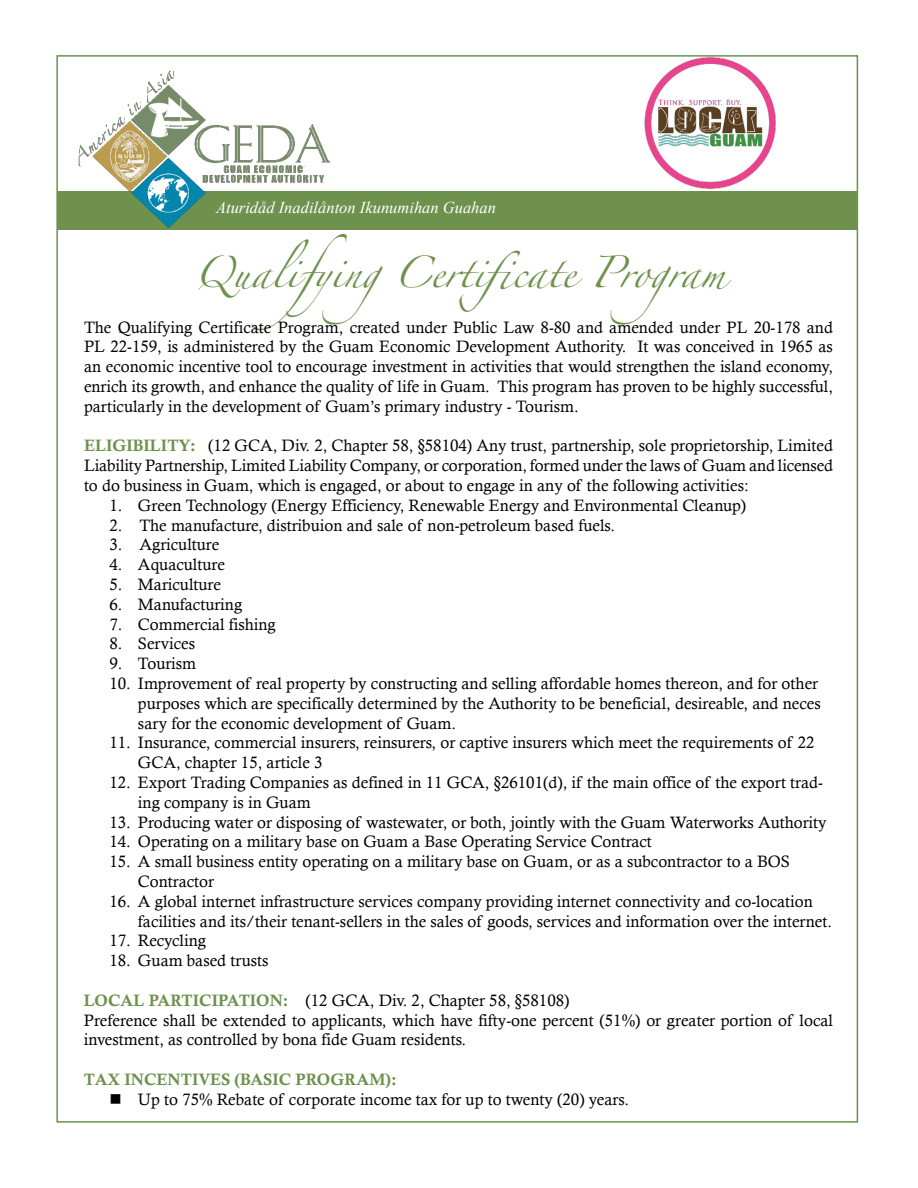
<style>
.page{position:relative;width:918px;height:1188px;background:#fff}
.page>*{position:absolute;margin:0;border:0;box-sizing:border-box;transform-origin:0 0}
.t1{font:28.5px "Zapfino";color:#6e914e}
.t2{font:16.5px/19.8px "Calisto";color:#000}
.t3{font:italic 16.5px "Times New Roman";color:#fff}
.t4{font:16.5px "Calis MT Bol";color:#6e914e}
.s1{font-family:"Calis MT Bol";color:#6e914e}
</style>
<div class="page">
<div style="left:57px;top:192px;width:801px;height:38px;background:#6e914e"></div>
<img style="left:63px;top:70px;width:273px;height:158px">
<img style="left:613px;top:55px;width:194px;height:137px">
<p class="t3" style="left:216px;top:196px;width:282px">Aturidåd Inadilånton Ikunumihan Guahan</p>
<h1 class="t1" style="left:194px;top:261px;width:533px">QualifyingCertificate Program</h1>
<p class="t2" style="left:84px;top:317px;width:751px;text-align:justify">The Qualifying Certificate Program, created under Public Law 8-80 and amended under PL 20-178 and PL 22-159, is administered by the Guam Economic Development Authority. It was conceived in 1965 as an economic incentive tool to encourage investment in activities that would strengthen the island economy, enrich its growth, and enhance the quality of life in Guam. This program has proven to be highly successful, particularly in the development of Guam’s primary industry - Tourism.</p>
<p class="t2" style="left:84px;top:436px;width:751px;text-align:justify"><span class="s1">ELIGIBILITY:</span> (12 GCA, Div. 2, Chapter 58, §58104) Any trust, partnership, sole proprietorship, Limited Liability Partnership, Limited Liability Company, or corporation, formed under the laws of Guam and licensed to do business in Guam, which is engaged, or about to engage in any of the following activities:</p>
<p class="t2" style="left:109px;top:495px;width:638px">1. Green Technology (Energy Efficiency, Renewable Energy and Environmental Cleanup)</p>
<p class="t2" style="left:109px;top:515px;width:507px">2. The manufacture, distribuion and sale of non-petroleum based fuels.</p>
<p class="t2" style="left:109px;top:535px;width:111px">3. Agriculture</p>
<p class="t2" style="left:109px;top:554px;width:117px">4. Aquaculture</p>
<p class="t2" style="left:109px;top:574px;width:113px">5. Mariculture</p>
<p class="t2" style="left:109px;top:594px;width:134px">6. Manufacturing</p>
<p class="t2" style="left:109px;top:614px;width:168px">7. Commercial fishing</p>
<p class="t2" style="left:109px;top:634px;width:87px">8. Services</p>
<p class="t2" style="left:109px;top:653px;width:88px">9. Tourism</p>
<p class="t2" style="left:138px;top:673px;width:684px;text-indent:-28px">10. Improvement of real property by constructing and selling affordable homes thereon, and for other purposes which are specifically determined by the Authority to be beneficial, desireable, and neces sary for the economic development of Guam.</p>
<p class="t2" style="left:138px;top:733px;width:678px;text-indent:-28px">11. Insurance, commercial insurers, reinsurers, or captive insurers which meet the requirements of 22<br>GCA, chapter 15, article 3</p>
<p class="t2" style="left:138px;top:772px;width:686px;text-indent:-28px">12. Export Trading Companies as defined in 11 GCA, §26101(d), if the main office of the export trad&shy;ing company is in Guam</p>
<p class="t2" style="left:109px;top:812px;width:719px">13. Producing water or disposing of wastewater, or both, jointly with the Guam Waterworks Authority</p>
<p class="t2" style="left:109px;top:832px;width:544px">14. Operating on a military base on Guam a Base Operating Service Contract</p>
<p class="t2" style="left:138px;top:851px;width:653px;text-indent:-28px">15. A small business entity operating on a military base on Guam, or as a subcontractor to a BOS<br>Contractor</p>
<p class="t2" style="left:138px;top:891px;width:696px;text-indent:-28px">16. A global internet infrastructure services company providing internet connectivity and co-location facilities and its/their tenant-sellers in the sales of goods, services and information over the internet.</p>
<p class="t2" style="left:109px;top:931px;width:98px">17. Recycling</p>
<p class="t2" style="left:109px;top:950px;width:161px">18. Guam based trusts</p>
<p class="t2" style="left:84px;top:990px;width:751px"><span class="s1">LOCAL PARTICIPATION:</span> (12 GCA, Div. 2, Chapter 58, §58108)<br>Preference shall be extended to applicants, which have fifty-one percent (51%) or greater portion of local investment, as controlled by bona fide Guam residents.</p>
<p class="t4" style="left:84px;top:1070px;width:314px">TAX INCENTIVES (BASIC PROGRAM):</p>
<p class="t2" style="left:109px;top:1089px;width:521px">■ Up to 75% Rebate of corporate income tax for up to twenty (20) years.</p>
</div>
